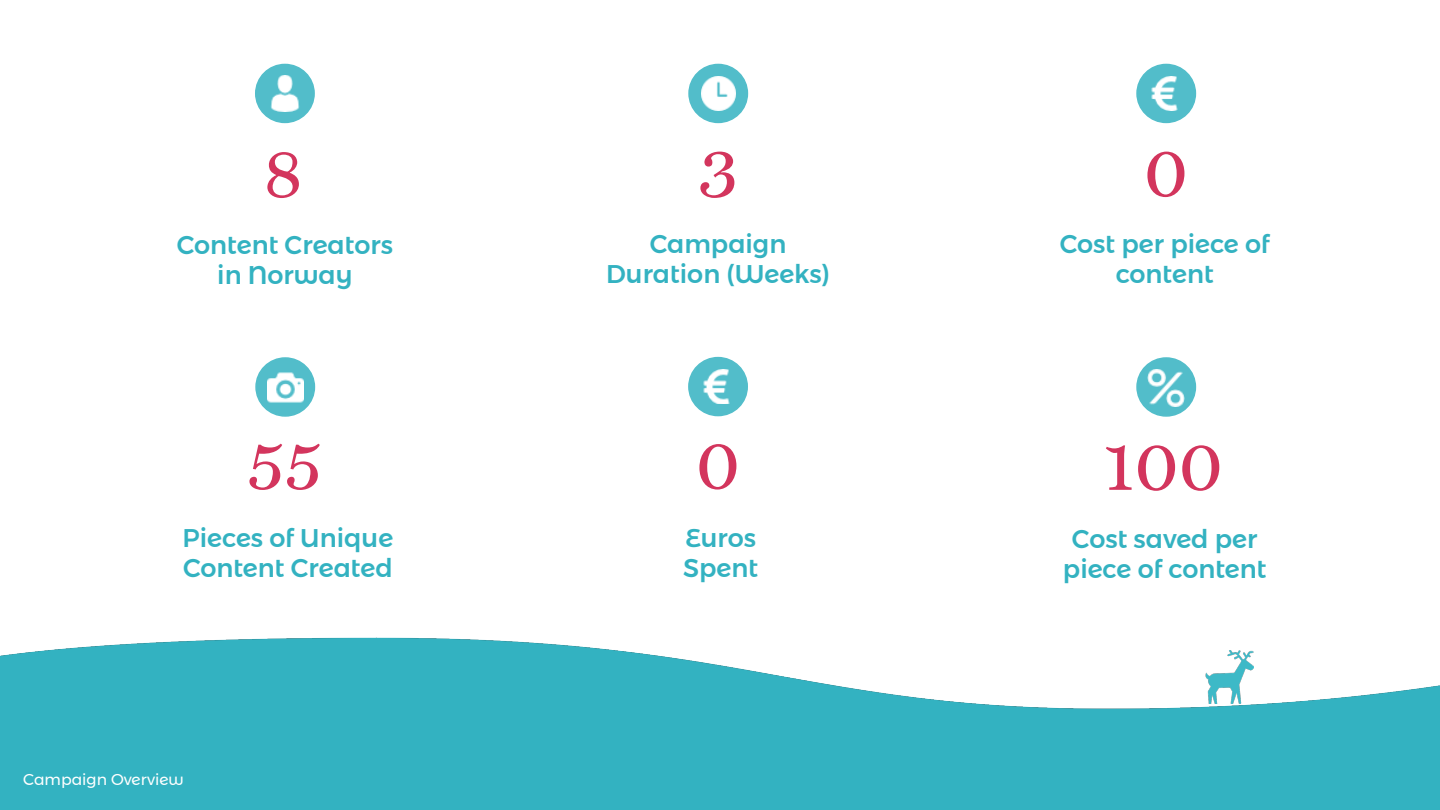
<style>
.page{position:relative;width:1440px;height:810px;background:#fff}
.page>*{position:absolute;margin:0;border:0;box-sizing:border-box;transform-origin:0 0}
.t1{font:72px "Miller Text Roman";color:#d3355d}
.t2{font:500 25.5px/30px "Montserrat Alternates";color:#33b2c1;text-align:center}
.t3{font:15.75px "Montserrat Alternates";color:#fff}
</style>
<div class="page">
<div style="left:689px;top:64px;width:58px;height:58px;background:#52bdca;border-radius:50%"></div>
<div style="left:688px;top:64px;width:60px;height:59px;border:2px solid #33b2c1;border-radius:50%"></div>
<div style="left:256px;top:64px;width:58px;height:58px;background:#52bdca;border-radius:50%"></div>
<div style="left:255px;top:64px;width:60px;height:59px;border:2px solid #33b2c1;border-radius:50%"></div>
<img style="left:270px;top:75px;width:30px;height:36px">
<div style="left:689px;top:358px;width:58px;height:58px;background:#52bdca;border-radius:50%"></div>
<div style="left:688px;top:357px;width:60px;height:59px;border:2px solid #33b2c1;border-radius:50%"></div>
<img style="left:703px;top:370px;width:27px;height:34px">
<div style="left:256px;top:358px;width:58px;height:58px;background:#52bdca;border-radius:50%"></div>
<div style="left:255px;top:357px;width:60px;height:60px;border:2px solid #33b2c1;border-radius:50%"></div>
<img style="left:268px;top:372px;width:35px;height:31px">
<img style="left:701px;top:77px;width:34px;height:34px">
<div style="left:1137px;top:358px;width:58px;height:58px;background:#52bdca;border-radius:50%"></div>
<div style="left:1136px;top:357px;width:60px;height:60px;border:2px solid #33b2c1;border-radius:50%"></div>
<div style="left:1137px;top:64px;width:58px;height:58px;background:#52bdca;border-radius:50%"></div>
<div style="left:1136px;top:64px;width:60px;height:59px;border:2px solid #33b2c1;border-radius:50%"></div>
<img style="left:1151px;top:77px;width:27px;height:34px">
<img style="left:1148px;top:370px;width:36px;height:36px">
<div style="left:1px;top:637px;width:1439px;height:172px;background:#33b2c1"></div>
<img style="left:1px;top:637px;width:1439px;height:72px">
<img style="left:1205px;top:650px;width:48px;height:54px">
<p class="t1" style="left:263px;top:130px;width:42px">8</p>
<p class="t1" style="left:698px;top:129px;width:42px">3</p>
<p class="t2" style="left:177px;top:230px;width:218px">Content Creators in Norway</p>
<p class="t2" style="left:606px;top:229px;width:225px">Campaign<br>Duration (Weeks)</p>
<p class="t1" style="left:247px;top:422px;width:77px">55</p>
<p class="t2" style="left:183px;top:523px;width:212px;text-align:left">Pieces of Unique<br>Content Created</p>
<p class="t3" style="left:23px;top:768px;width:162px">Campaign Overview</p>
<p class="t1" style="left:696px;top:421px;width:46px">0</p>
<p class="t2" style="left:685px;top:522px;width:72px">Euros</p>
<p class="t2" style="left:683px;top:552px;width:76px">Spent</p>
<p class="t1" style="left:1144px;top:129px;width:46px">0</p>
<p class="t2" style="left:1060px;top:229px;width:211px">Cost per piece of content</p>
<p class="t1" style="left:1104px;top:423px;width:120px">100</p>
<p class="t2" style="left:1063px;top:524px;width:205px">Cost saved per piece of content</p>
</div>
